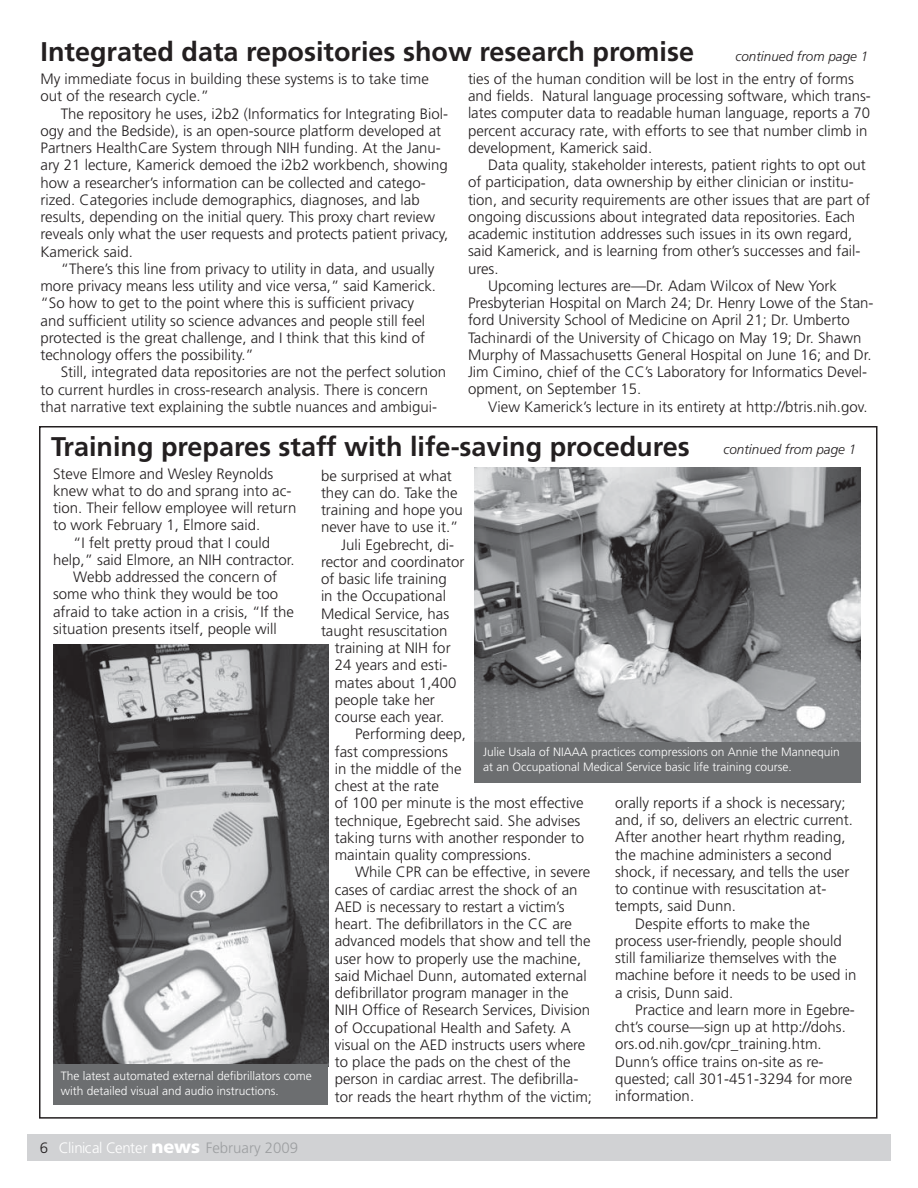
<style>
.page{position:relative;width:918px;height:1188px;background:#fff}
.page>*{position:absolute;margin:0;border:0;box-sizing:border-box;transform-origin:0 0}
.t1{font:700 27px "Frutiger LT Std";color:#231f20}
.t2{font:300 15px/17.2px "Frutiger LT Std";color:#231f20}
.t3{font:300 15px "Frutiger LT Std";color:#fff}
.t4{font:italic 300 13.5px "Frutiger LT Std";color:#231f20}
.t5{font:300 12px/14.4px "Frutiger LT Std";color:#fff}
.s1{font-weight:300;font-style:italic;font-size:13.5px}
.s2{color:#231f20}
.s3{font-weight:900;font-size:18px}
.s4{color:#9d9fa1}
</style>
<div class="page">
<div style="left:27px;top:1134px;width:864px;height:27px;background:#d1d2d4"></div>
<img style="left:475px;top:467px;width:386px;height:275px">
<div style="left:474px;top:742px;width:387px;height:40px;background:#6c6e70"></div>
<img style="left:53px;top:644px;width:275px;height:422px">
<div style="left:54px;top:1064px;width:274px;height:40px;background:#6c6e70"></div>
<h1 class="t1" style="left:40px;top:40px;width:655px">Integrated data repositories show research promise</h1>
<p class="t4" style="left:735px;top:51px;width:134px">continued from page 1</p>
<p class="t2" style="left:40px;top:71px;width:390px">My immediate focus in building these systems is to take time out of the research cycle.”</p>
<p class="t2" style="left:40px;top:105px;width:409px;text-indent:20px">The repository he uses, i2b2 (Informatics for Integrating Biol&shy;ogy and the Bedside), is an open-source platform developed at Partners HealthCare System through NIH funding. At the Janu&shy;ary 21 lecture, Kamerick demoed the i2b2 workbench, showing how a researcher’s information can be collected and catego&shy;rized. Categories include demographics, diagnoses, and lab results, depending on the initial query. This proxy chart review reveals only what the user requests and protects patient privacy, Kamerick said.</p>
<p class="t2" style="left:40px;top:261px;width:397px;text-indent:20px">“There’s this line from privacy to utility in data, and usually more privacy means less utility and vice versa,” said Kamerick. “So how to get to the point where this is sufficient privacy and sufficient utility so science advances and people still feel protected is the great challenge, and I think that this kind of technology offers the possibility.”</p>
<p class="t2" style="left:40px;top:364px;width:407px;text-indent:20px">Still, integrated data repositories are not the perfect solution to current hurdles in cross-research analysis. There is concern that narrative text explaining the subtle nuances and ambigui-</p>
<p class="t2" style="left:468px;top:71px;width:404px">ties of the human condition will be lost in the entry of forms and fields. Natural language processing software, which trans&shy;lates computer data to readable human language, reports a 70 percent accuracy rate, with efforts to see that number climb in development, Kamerick said.</p>
<p class="t2" style="left:488px;top:157px;width:379px">Data quality, stakeholder interests, patient rights to opt out</p>
<p class="t2" style="left:468px;top:174px;width:387px">of participation, data ownership by either clinician or institu-</p>
<p class="t2" style="left:468px;top:192px;width:404px">tion, and security requirements are other issues that are part of</p>
<p class="t2" style="left:468px;top:209px;width:389px">ongoing discussions about integrated data repositories. Each</p>
<p class="t2" style="left:468px;top:226px;width:386px">academic institution addresses such issues in its own regard,</p>
<p class="t2" style="left:468px;top:243px;width:394px">said Kamerick, and is learning from other’s successes and fail-</p>
<p class="t2" style="left:468px;top:261px;width:32px">ures.</p>
<p class="t2" style="left:488px;top:278px;width:350px">Upcoming lectures are—Dr. Adam Wilcox of New York</p>
<p class="t2" style="left:468px;top:295px;width:407px">Presbyterian Hospital on March 24; Dr. Henry Lowe of the Stan-</p>
<p class="t2" style="left:468px;top:312px;width:383px">ford University School of Medicine on April 21; Dr. Umberto</p>
<p class="t2" style="left:468px;top:330px;width:395px">Tachinardi of the University of Chicago on May 19; Dr. Shawn</p>
<p class="t2" style="left:468px;top:347px;width:405px">Murphy of Massachusetts General Hospital on June 16; and Dr.</p>
<p class="t2" style="left:468px;top:364px;width:401px">Jim Cimino, chief of the CC’s Laboratory for Informatics Devel-</p>
<p class="t2" style="left:468px;top:381px;width:175px">opment, on September 15.</p>
<p class="t2" style="left:488px;top:399px;width:381px">View Kamerick’s lecture in its entirety at http://btris.nih.gov.</p>
<h1 class="t1" style="left:51px;top:435px;width:807px">Training prepares staff with life-saving procedures <span class="s1">continued from page 1</span></h1>
<p class="t2" style="left:53px;top:465px;width:222px">Steve Elmore and Wesley Reynolds</p>
<p class="t2" style="left:53px;top:483px;width:240px">knew what to do and sprang into ac-</p>
<p class="t2" style="left:53px;top:500px;width:245px">tion. Their fellow employee will return</p>
<p class="t2" style="left:53px;top:517px;width:209px">to work February 1, Elmore said.</p>
<p class="t2" style="left:73px;top:534px;width:198px">“I felt pretty proud that I could</p>
<p class="t2" style="left:53px;top:552px;width:243px">help,” said Elmore, an NIH contractor.</p>
<p class="t2" style="left:73px;top:569px;width:205px">Webb addressed the concern of</p>
<p class="t2" style="left:53px;top:586px;width:227px">some who think they would be too</p>
<p class="t2" style="left:53px;top:603px;width:242px">afraid to take action in a crisis, “If the</p>
<p class="t2" style="left:53px;top:621px;width:225px">situation presents itself, people will</p>
<p class="t5" style="left:61px;top:1069px;width:252px">The latest automated external defibrillators come with detailed visual and audio instructions.</p>
<p class="t2" style="left:321px;top:468px;width:132px">be surprised at what</p>
<p class="t2" style="left:321px;top:485px;width:138px">they can do. Take the</p>
<p class="t2" style="left:321px;top:502px;width:143px">training and hope you</p>
<p class="t2" style="left:321px;top:519px;width:139px">never have to use it.”</p>
<p class="t2" style="left:341px;top:537px;width:115px">Juli Egebrecht, di-</p>
<p class="t2" style="left:321px;top:554px;width:145px">rector and coordinator</p>
<p class="t2" style="left:321px;top:571px;width:127px">of basic life training</p>
<p class="t2" style="left:321px;top:588px;width:127px">in the Occupational</p>
<p class="t2" style="left:321px;top:606px;width:130px">Medical Service, has</p>
<p class="t2" style="left:321px;top:623px;width:128px">taught resuscitation</p>
<p class="t2" style="left:335px;top:640px;width:117px">training at NIH for</p>
<p class="t2" style="left:335px;top:657px;width:114px">24 years and esti-</p>
<p class="t2" style="left:335px;top:675px;width:123px">mates about 1,400</p>
<p class="t2" style="left:335px;top:692px;width:102px">people take her</p>
<p class="t2" style="left:335px;top:709px;width:111px">course each year.</p>
<p class="t2" style="left:355px;top:726px;width:112px">Performing deep,</p>
<p class="t2" style="left:335px;top:744px;width:115px">fast compressions</p>
<p class="t2" style="left:335px;top:761px;width:128px">in the middle of the</p>
<p class="t2" style="left:335px;top:778px;width:106px">chest at the rate</p>
<p class="t2" style="left:335px;top:795px;width:250px">of 100 per minute is the most effective</p>
<p class="t2" style="left:335px;top:813px;width:247px">technique, Egebrecht said. She advises</p>
<p class="t2" style="left:335px;top:830px;width:251px">taking turns with another responder to</p>
<p class="t2" style="left:335px;top:847px;width:198px">maintain quality compressions.</p>
<p class="t2" style="left:355px;top:864px;width:237px">While CPR can be effective, in severe</p>
<p class="t2" style="left:335px;top:882px;width:244px">cases of cardiac arrest the shock of an</p>
<p class="t2" style="left:335px;top:899px;width:231px">AED is necessary to restart a victim’s</p>
<p class="t2" style="left:335px;top:916px;width:239px">heart. The defibrillators in the CC are</p>
<p class="t2" style="left:335px;top:933px;width:257px">advanced models that show and tell the</p>
<p class="t2" style="left:335px;top:951px;width:248px">user how to properly use the machine,</p>
<p class="t2" style="left:335px;top:968px;width:253px">said Michael Dunn, automated external</p>
<p class="t2" style="left:335px;top:985px;width:235px">defibrillator program manager in the</p>
<p class="t2" style="left:335px;top:1002px;width:257px">NIH Office of Research Services, Division</p>
<p class="t2" style="left:335px;top:1020px;width:238px">of Occupational Health and Safety. A</p>
<p class="t2" style="left:335px;top:1037px;width:252px">visual on the AED instructs users where</p>
<p class="t2" style="left:335px;top:1054px;width:237px">to place the pads on the chest of the</p>
<p class="t2" style="left:335px;top:1071px;width:245px">person in cardiac arrest. The defibrilla-</p>
<p class="t2" style="left:335px;top:1089px;width:259px">tor reads the heart rhythm of the victim;</p>
<p class="t5" style="left:483px;top:746px;width:358px">Julie Usala of NIAAA practices compressions on Annie the Mannequin at an Occupational Medical Service basic life training course.</p>
<p class="t2" style="left:615px;top:795px;width:232px">orally reports if a shock is necessary;</p>
<p class="t2" style="left:615px;top:812px;width:240px">and, if so, delivers an electric current.</p>
<p class="t2" style="left:615px;top:829px;width:232px">After another heart rhythm reading,</p>
<p class="t2" style="left:615px;top:846px;width:218px">the machine administers a second</p>
<p class="t2" style="left:615px;top:864px;width:236px">shock, if necessary, and tells the user</p>
<p class="t2" style="left:615px;top:881px;width:213px">to continue with resuscitation at-</p>
<p class="t2" style="left:615px;top:898px;width:122px">tempts, said Dunn.</p>
<p class="t2" style="left:635px;top:915px;width:176px">Despite efforts to make the</p>
<p class="t2" style="left:615px;top:933px;width:228px">process user-friendly, people should</p>
<p class="t2" style="left:615px;top:950px;width:223px">still familiarize themselves with the</p>
<p class="t2" style="left:615px;top:967px;width:243px">machine before it needs to be used in</p>
<p class="t2" style="left:615px;top:984px;width:120px">a crisis, Dunn said.</p>
<p class="t2" style="left:635px;top:1002px;width:221px">Practice and learn more in Egebre-</p>
<p class="t2" style="left:615px;top:1019px;width:232px">cht’s course—sign up at http://dohs.</p>
<p class="t2" style="left:615px;top:1036px;width:208px">ors.od.nih.gov/cpr_training.htm.</p>
<p class="t2" style="left:615px;top:1053px;width:210px">Dunn’s office trains on-site as re-</p>
<p class="t2" style="left:615px;top:1071px;width:239px">quested; call 301-451-3294 for more</p>
<p class="t2" style="left:615px;top:1088px;width:81px">information.</p>
<p class="t3" style="left:40px;top:1141px;width:260px"><span class="s2">6</span> Clinical Center <span class="s3">news</span> <span class="s4">February 2009</span></p>
</div>
